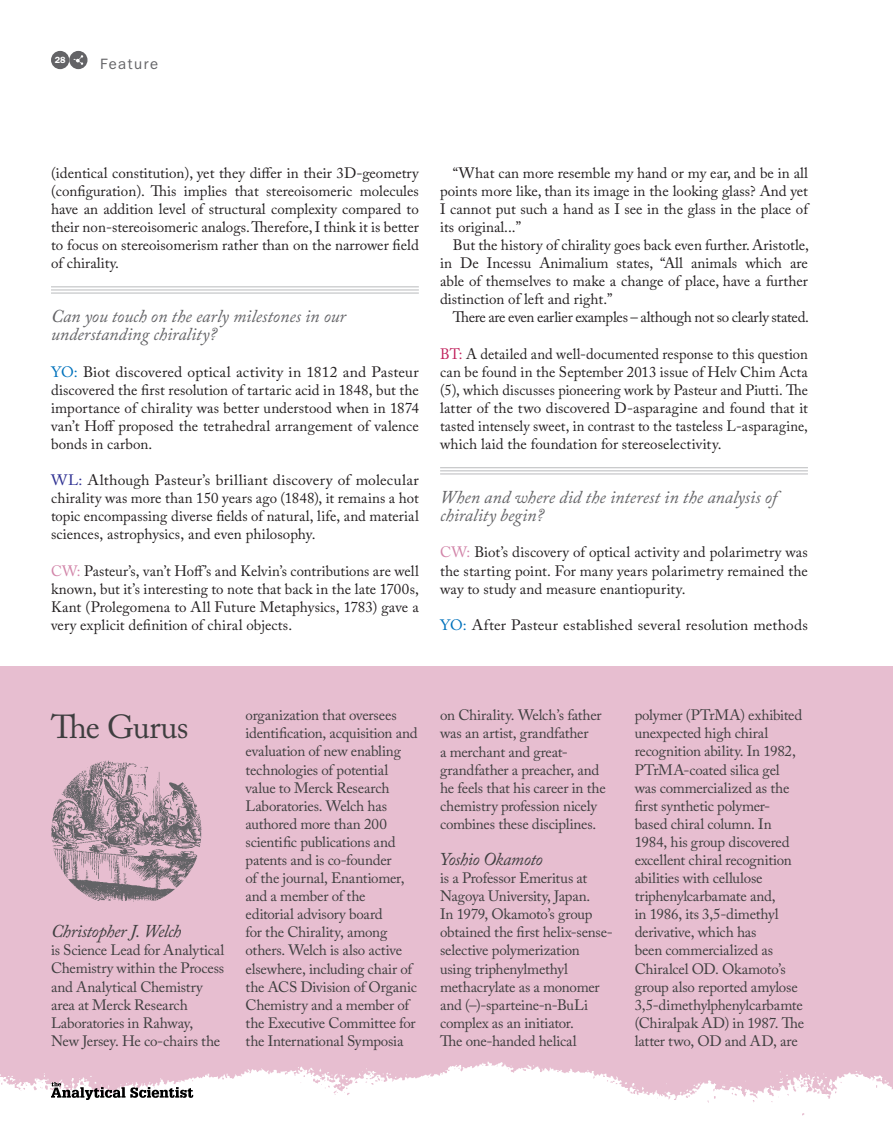
<style>
.page{position:relative;width:893px;height:1132px;background:#fff}
.page>*{position:absolute;margin:0;border:0;box-sizing:border-box;transform-origin:0 0}
.t1{font:33px "Adobe Caslon Pro";letter-spacing:-.015em;color:#3e3e3f}
.t2{font:italic 18px/18px "Adobe Caslon Pro";color:#636366}
.t3{font:italic 18px "Adobe Caslon Pro";letter-spacing:-.025em;color:#3e3e3f}
.t4{font:15px/18px "Adobe Caslon Pro";color:#231f20;text-align:justify}
.t5{font:15px/18px "Adobe Caslon Pro";letter-spacing:-.015em;color:#3e3e3f}
.t6{font:15px/18px "Adobe Caslon Pro";color:#231f20;text-align:justify;scale:1.04 1}
.t7{font:15px "Adobe Caslon Pro";letter-spacing:-.02em;color:#231f20}
.t8{font:15px "ITC Franklin Gothic Std";letter-spacing:.1em;color:#636366}
.t9{font:600 9px "ITC Franklin Gothic Std";color:#fff}
.s1{color:#0072bc}
.s2{color:#2e3092}
.s3{color:#d285a9}
.s4{color:#c1225d}
</style>
<div class="page">
<img style="left:0;top:1045px;width:893px;height:71px">
<svg style="left:51px;top:1081px;width:142px;height:18px"></svg>
<div style="left:0;top:665px;width:893px;height:380px;background:#e7bed0"></div>
<div style="left:51px;top:51px;width:18px;height:18px;background:#636366;border-radius:50%"></div>
<div style="left:69px;top:51px;width:19px;height:18px;background:#636366;border-radius:50%"></div>
<svg style="left:74px;top:55px;width:9px;height:10px"></svg>
<img style="left:51px;top:756px;width:150px;height:150px;border-radius:75px">
<hr style="left:51px;top:286px;width:368px;height:1px;background:#c7c8ca">
<hr style="left:51px;top:289px;width:368px;height:1px;background:#c7c8ca">
<hr style="left:51px;top:292px;width:368px;height:1px;background:#c7c8ca">
<hr style="left:440px;top:467px;width:368px;height:1px;background:#c7c8ca">
<hr style="left:440px;top:470px;width:368px;height:1px;background:#c7c8ca">
<hr style="left:440px;top:473px;width:368px;height:1px;background:#c7c8ca">
<p class="t9" style="left:55px;top:55px;width:12px">28</p>
<p class="t8" style="left:100px;top:56px;width:59px">Feature</p>
<p class="t4" style="left:51px;top:163px;width:369px">(identical constitution), yet they differ in their 3D-geometry (configuration). This implies that stereoisomeric molecules have an addition level of structural complexity compared to their non-stereoisomeric analogs. Therefore, I think it is better to focus on stereoisomerism rather than on the narrower field of chirality.</p>
<p class="t2" style="left:51px;top:307px;width:296px">Can you touch on the early milestones in our understanding chirality?</p>
<p class="t4" style="left:51px;top:362px;width:369px"><span class="s1">YO:</span> Biot discovered optical activity in 1812 and Pasteur discovered the first resolution of tartaric acid in 1848, but the importance of chirality was better understood when in 1874 van’t Hoff proposed the tetrahedral arrangement of valence bonds in carbon.</p>
<p class="t6" style="left:51px;top:471px;width:355px"><span class="s2">WL:</span> Although Pasteur’s brilliant discovery of molecular chirality was more than 150 years ago (1848), it remains a hot topic encompassing diverse fields of natural, life, and material sciences, astrophysics, and even philosophy.</p>
<p class="t4" style="left:51px;top:561px;width:369px"><span class="s3">CW:</span> Pasteur’s, van’t Hoff’s and Kelvin’s contributions are well known, but it’s interesting to note that back in the late 1700s, Kant (Prolegomena to All Future Metaphysics, 1783) gave a very explicit definition of chiral objects.</p>
<p class="t4" style="left:440px;top:163px;width:369px;text-indent:13px">“What can more resemble my hand or my ear, and be in all points more like, than its image in the looking glass? And yet I cannot put such a hand as I see in the glass in the place of its original...”</p>
<p class="t4" style="left:440px;top:236px;width:370px;text-indent:13px">But the history of chirality goes back even further. Aristotle, in De Incessu Animalium states, “All animals which are able of themselves to make a change of place, have a further distinction of left and right.”</p>
<p class="t7" style="left:453px;top:308px;width:358px">There are even earlier examples – although not so clearly stated.</p>
<p class="t4" style="left:440px;top:344px;width:369px"><span class="s4">BT:</span> A detailed and well-documented response to this question can be found in the September 2013 issue of Helv Chim Acta (5), which discusses pioneering work by Pasteur and Piutti. The latter of the two discovered D-asparagine and found that it tasted intensely sweet, in contrast to the tasteless L-asparagine, which laid the foundation for stereoselectivity.</p>
<p class="t2" style="left:440px;top:488px;width:338px">When and where did the interest in the analysis of chirality begin?</p>
<p class="t4" style="left:440px;top:543px;width:369px"><span class="s3">CW:</span> Biot’s discovery of optical activity and polarimetry was the starting point. For many years polarimetry remained the way to study and measure enantiopurity.</p>
<p class="t4" style="left:440px;top:615px;width:369px"><span class="s1">YO:</span> After Pasteur established several resolution methods</p>
<h1 class="t1" style="left:51px;top:707px;width:139px">The Gurus</h1>
<p class="t3" style="left:51px;top:920px;width:132px">Christopher J. Welch</p>
<p class="t5" style="left:51px;top:940px;width:175px">is Science Lead for Analytical<br>Chemistry within the Process and Analytical Chemistry area at Merck Research<br>Laboratories in Rahway,<br>New Jersey. He co-chairs the</p>
<p class="t5" style="left:246px;top:705px;width:174px">organization that oversees identification, acquisition and evaluation of new enabling technologies of potential value to Merck Research<br>Laboratories. Welch has authored more than 200 scientific publications and patents and is co-founder<br>of the journal, Enantiomer, and a member of the editorial advisory board<br>for the Chirality, among others. Welch is also active elsewhere, including chair of the ACS Division of Organic<br>Chemistry and a member of the Executive Committee for the International Symposia</p>
<p class="t5" style="left:440px;top:705px;width:167px">on Chirality. Welch’s father was an artist, grandfather<br>a merchant and great&shy;grandfather a preacher, and he feels that his career in the chemistry profession nicely combines these disciplines.</p>
<p class="t3" style="left:440px;top:847px;width:104px">Yoshio Okamoto</p>
<p class="t5" style="left:440px;top:868px;width:174px">is a Professor Emeritus at<br>Nagoya University, Japan.<br>In 1979, Okamoto’s group obtained the first helix-sense&shy;selective polymerization using triphenylmethyl methacrylate as a monomer and (–)-sparteine-n-BuLi complex as an initiator.<br>The one-handed helical</p>
<p class="t5" style="left:635px;top:705px;width:171px">polymer (PTrMA) exhibited unexpected high chiral recognition ability. In 1982,<br>PTrMA-coated silica gel was commercialized as the first synthetic polymer&shy;based chiral column. In<br>1984, his group discovered excellent chiral recognition abilities with cellulose triphenylcarbamate and,<br>in 1986, its 3,5-dimethyl derivative, which has<br>been commercialized as<br>Chiralcel OD. Okamoto’s group also reported amylose<br>3,5-dimethylphenylcarbamte (Chiralpak AD) in 1987. The latter two, OD and AD, are</p>
</div>
